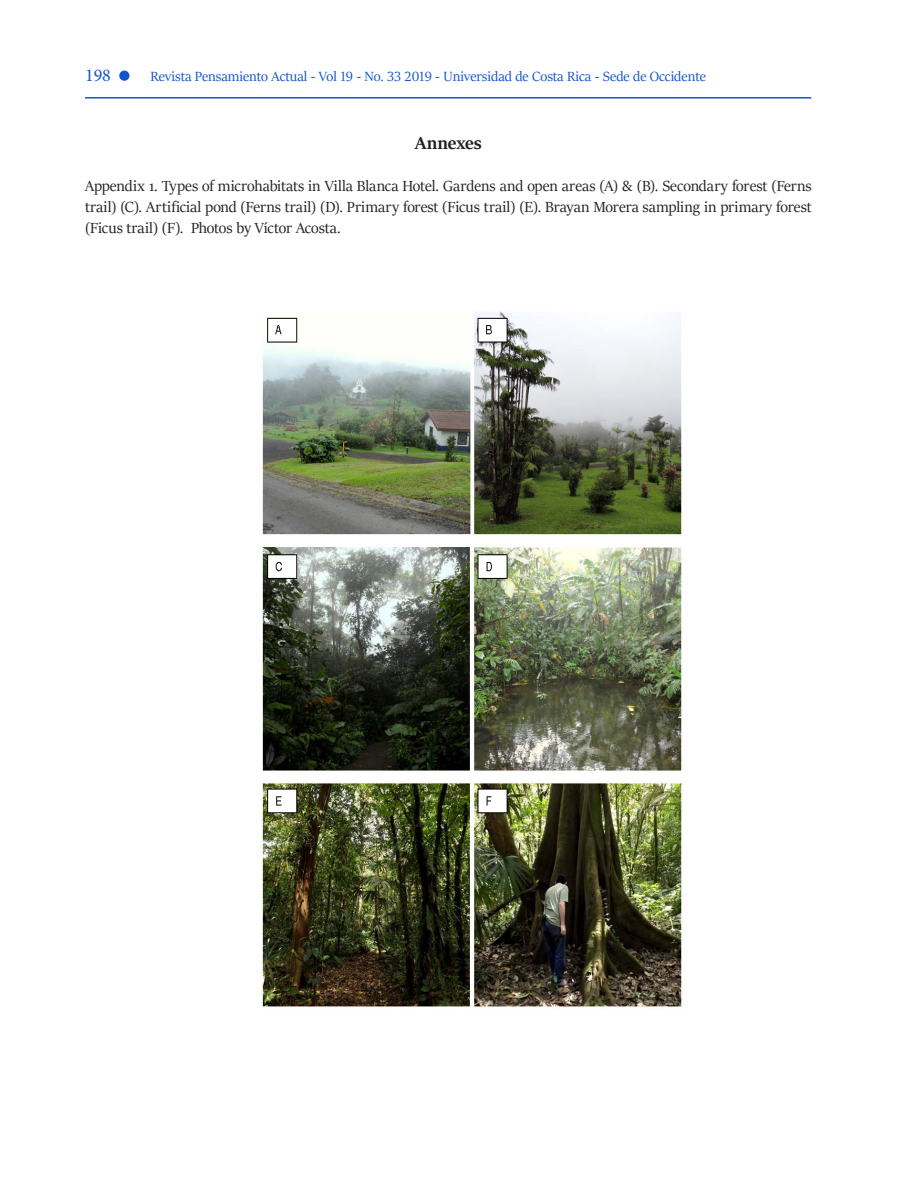
<style>
.page{position:relative;width:918px;height:1188px;background:#fff}
.page>*{position:absolute;margin:0;border:0;box-sizing:border-box;transform-origin:0 0}
.subtitulo{font:700 19.5px "Sitka Banner";color:#231f20}
.t1{font:18px "Minion Pro";color:#15c}
.cuerpo{font:16.5px/21px "Sitka Banner";color:#231f20;text-align:justify}
.t2{font:15px "Sitka Banner";color:#15c}
</style>
<div class="page">
<hr style="left:85px;top:97px;width:726px;height:2px;background:#15c">
<div style="left:119px;top:71px;width:10px;height:10px;background:#15c;border-radius:50%"></div>
<img style="left:262px;top:311px;width:420px;height:696px">
<p class="t1" style="left:85px;top:63px;width:27px">198</p>
<p class="t2" style="left:151px;top:66px;width:557px">Revista Pensamiento Actual - Vol 19 - No. 33 2019 - Universidad de Costa Rica - Sede de Occidente</p>
<p class="subtitulo" style="left:415px;top:129px;width:68px">Annexes</p>
<p class="cuerpo" style="left:85px;top:174px;width:728px">Appendix 1. Types of microhabitats in Villa Blanca Hotel. Gardens and open areas (A) &amp; (B). Secondary forest (Ferns trail) (C). Artificial pond (Ferns trail) (D). Primary forest (Ficus trail) (E). Brayan Morera sampling in primary forest (Ficus trail) (F). Photos by Víctor Acosta.</p>
</div>
